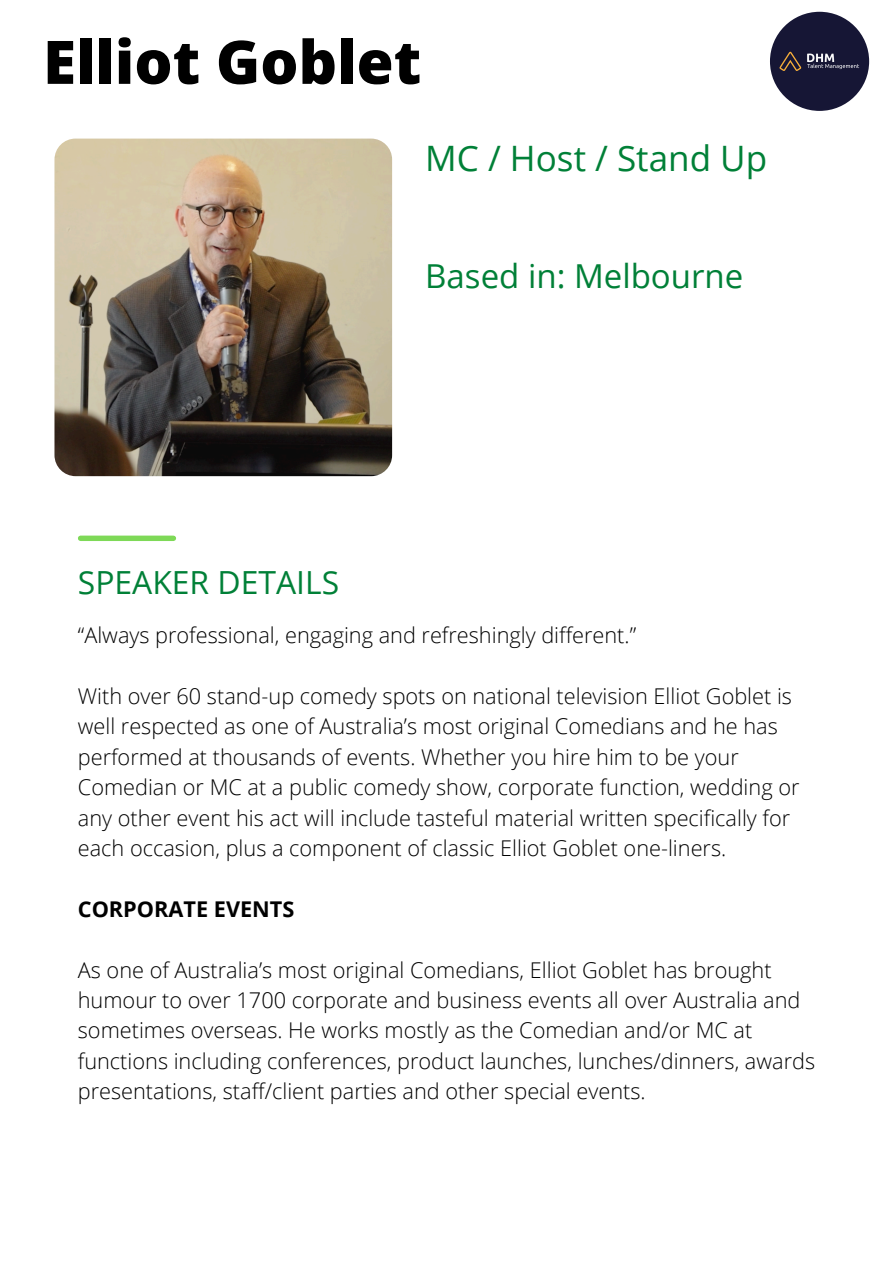
<style>
.page{position:relative;width:894px;height:1264px;background:#fff}
.page>*{position:absolute;margin:0;border:0;box-sizing:border-box;transform-origin:0 0}
.t1{font:800 60px "Open Sans";color:#000}
.t2{font:34.95px "Open Sans";color:#008037}
.t3{font:33px "Open Sans";color:#008037}
.t4{font:31.8px "Open Sans";color:#008037}
.t5{font:300 21.75px/30.3px "Open Sans";color:#000}
.t6{font:700 21.75px "Open Sans";color:#000}
</style>
<div class="page">
<img style="left:54px;top:139px;width:338px;height:337px;border-radius:21px">
<img style="left:769px;top:12px;width:99px;height:99px;border-radius:50%">
<div style="left:81px;top:535px;width:92px;height:6px;background:#7ed957"></div>
<p class="t1" style="left:43px;top:20px;width:379px">Elliot Goblet</p>
<h4 class="t2" style="left:425px;top:134px;width:343px">MC / Host / Stand Up</h4>
<p class="t3" style="left:425px;top:253px;width:319px">Based in: Melbourne</p>
<p class="t4" style="left:78px;top:559px;width:263px">SPEAKER DETAILS</p>
<h3 class="t5" style="left:78px;top:619px;width:559px">“Always professional, engaging and refreshingly different.”</h3>
<h3 class="t5" style="left:78px;top:680px;width:723px">With over 60 stand-up comedy spots on national television Elliot Goblet is well respected as one of Australia’s most original Comedians and he has performed at thousands of events. Whether you hire him to be your Comedian or MC at a public comedy show, corporate function, wedding or any other event his act will include tasteful material written specifically for each occasion, plus a component of classic Elliot Goblet one-liners.</h3>
<h2 class="t6" style="left:78px;top:893px;width:218px">CORPORATE EVENTS</h2>
<p class="t5" style="left:78px;top:953px;width:738px">As one of Australia’s most original Comedians, Elliot Goblet has brought humour to over 1700 corporate and business events all over Australia and sometimes overseas. He works mostly as the Comedian and/or MC at functions including conferences, product launches, lunches/dinners, awards presentations, staff/client parties and other special events.</p>
</div>
